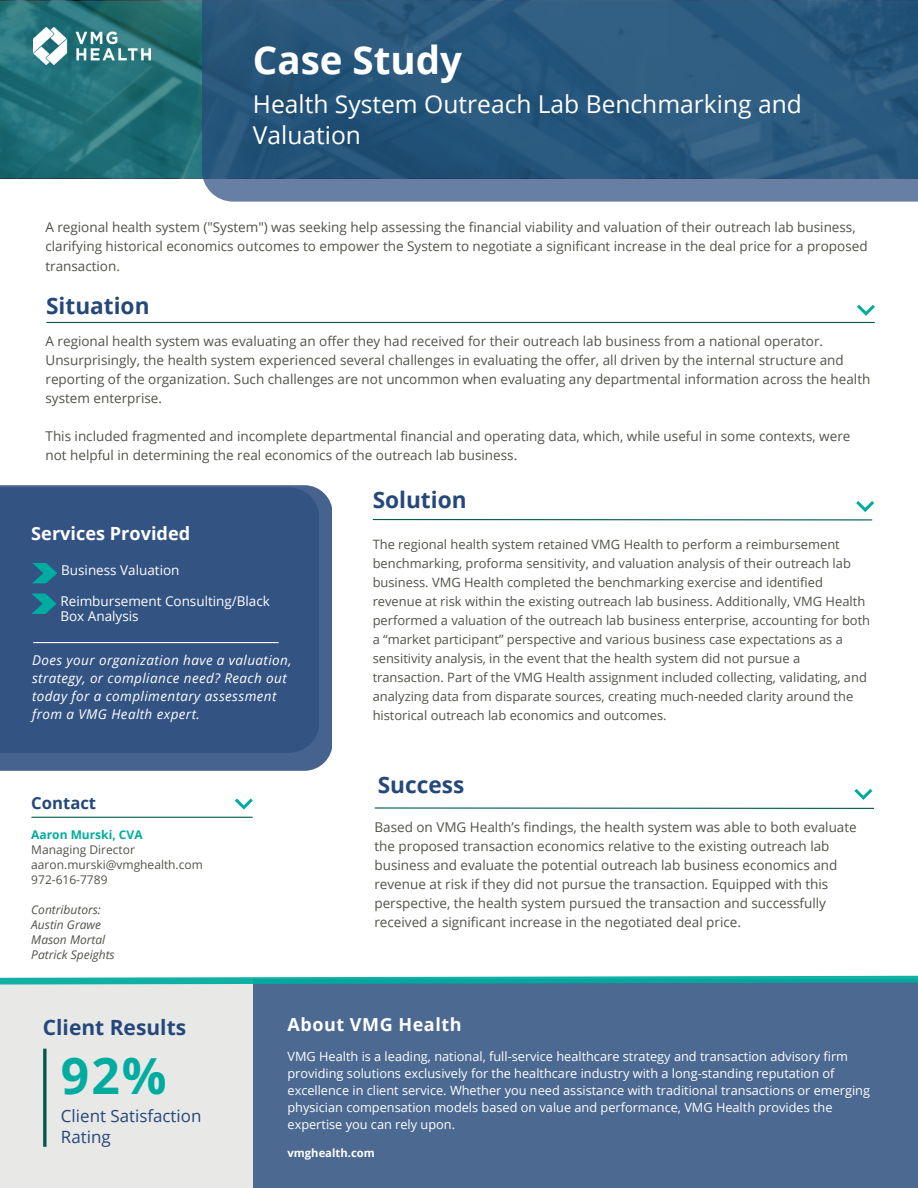
<style>
.page{position:relative;width:918px;height:1188px;background:#fff}
.page>*{position:absolute;margin:0;border:0;box-sizing:border-box;transform-origin:0 0}
.t1{font:700 49.8px "Open Sans";color:#00aca0}
.t2{font:700 38.55px "Open Sans";color:#fff}
.t3{font:24.6px/31.5px "Open Sans";color:#fff}
.t4{font:700 22.65px "Open Sans";color:#25487b}
.t5{font:700 21px "Open Sans";color:#25487b}
.t6{font:700 18.15px "Open Sans";color:#fff}
.t7{font:700 18px "Open Sans";letter-spacing:.03em;color:#fff}
.t8{font:16.95px/21.1px "Open Sans";color:#25487b}
.t9{font:700 16.65px "Open Sans";color:#25487b}
.t10{font:13.5px/19.2px "Open Sans";color:#51534a}
.t11{font:italic 13.5px/18px "Open Sans";letter-spacing:.03em;color:#fff}
.t12{font:13.5px/15.8px "Open Sans";color:#fff}
.t13{font:12.9px/19px "Open Sans";color:#51534a}
.t14{font:12.75px/17px "Open Sans";color:#fff}
.t15{font:12px "Open Sans";color:#51534a}
.t16{font:italic 12px "Open Sans";color:#51534a}
.t17{font:700 12px "Open Sans";color:#00aca0}
.t18{font:700 11.25px "Open Sans";color:#fff}
</style>
<div class="page">
<svg style="left:0;top:1px;width:202px;height:177px;background:#227076"></svg>
<svg style="left:202px;top:0;width:716px;height:202px;background:#305c81"></svg>
<div style="left:0;top:979px;width:253px;height:209px;background:#e8e8e7"></div>
<div style="left:253px;top:979px;width:665px;height:209px;background:#4c6992"></div>
<svg style="left:0;top:976px;width:918px;height:9px"></svg>
<hr style="left:47px;top:322px;width:827px;height:1px;background:#00594c">
<svg style="left:856px;top:501px;width:18px;height:11px"></svg>
<hr style="left:373px;top:519px;width:499px;height:1px;background:#00594c">
<svg style="left:857px;top:305px;width:18px;height:11px"></svg>
<svg style="left:43px;top:1049px;width:4px;height:98px"></svg>
<img style="left:33px;top:28px;width:117px;height:37px">
<svg style="left:0;top:485px;width:332px;height:286px;background:#4d6993"></svg>
<div style="left:0;top:487px;width:319px;height:266px;background:#335383"></div>
<svg style="left:32px;top:563px;width:25px;height:20px"></svg>
<hr style="left:33px;top:642px;width:246px;height:1px;background:#fff">
<svg style="left:854px;top:789px;width:18px;height:11px"></svg>
<hr style="left:375px;top:807px;width:499px;height:2px;background:#00594c">
<svg style="left:235px;top:798px;width:18px;height:12px"></svg>
<hr style="left:32px;top:817px;width:220px;height:1px;background:#00594c">
<svg style="left:31px;top:593px;width:26px;height:21px"></svg>
<h2 class="t2" style="left:253px;top:33px;width:211px">Case Study</h2>
<h6 class="t3" style="left:253px;top:88px;width:551px">Health System Outreach Lab Benchmarking and<br>Valuation</h6>
<h4 class="t10" style="left:45px;top:218px;width:824px">A regional health system ("System") was seeking help assessing the financial viability and valuation of their outreach lab business, clarifying historical economics outcomes to empower the System to negotiate a significant increase in the deal price for a proposed transaction.</h4>
<p class="t4" style="left:46px;top:289px;width:105px">Situation</p>
<p class="t10" style="left:46px;top:332px;width:826px">A regional health system was evaluating an offer they had received for their outreach lab business from a national operator.<br>Unsurprisingly, the health system experienced several challenges in evaluating the offer, all driven by the internal structure and reporting of the organization. Such challenges are not uncommon when evaluating any departmental information across the health system enterprise.</p>
<p class="t10" style="left:46px;top:427px;width:806px">This included fragmented and incomplete departmental financial and operating data, which, while useful in some contexts, were not helpful in determining the real economics of the outreach lab business.</p>
<p class="t6" style="left:31px;top:521px;width:160px">Services Provided</p>
<p class="t12" style="left:61px;top:562px;width:120px">Business Valuation</p>
<p class="t12" style="left:60px;top:593px;width:211px">Reimbursement Consulting/Black<br>Box Analysis</p>
<p class="t11" style="left:32px;top:651px;width:261px">Does your organization have a valuation, strategy, or compliance need? Reach out today for a complimentary assessment from a VMG Health expert.</p>
<h6 class="t9" style="left:31px;top:791px;width:66px">Contact</h6>
<p class="t17" style="left:31px;top:826px;width:113px">Aaron Murski, CVA</p>
<p class="t15" style="left:31px;top:841px;width:105px">Managing Director</p>
<h3 class="t15" style="left:31px;top:856px;width:173px">aaron.murski@vmghealth.com</h3>
<p class="t15" style="left:31px;top:871px;width:78px">972-616-7789</p>
<p class="t16" style="left:31px;top:901px;width:71px">Contributors:</p>
<h3 class="t16" style="left:31px;top:916px;width:71px">Austin Grawe</h3>
<p class="t16" style="left:31px;top:931px;width:75px">Mason Mortal</p>
<p class="t16" style="left:31px;top:946px;width:85px">Patrick Speights</p>
<p class="t4" style="left:373px;top:483px;width:95px">Solution</p>
<h3 class="t13" style="left:373px;top:534px;width:499px">The regional health system retained VMG Health to perform a reimbursement benchmarking, proforma sensitivity, and valuation analysis of their outreach lab business. VMG Health completed the benchmarking exercise and identified revenue at risk within the existing outreach lab business. Additionally, VMG Health performed a valuation of the outreach lab business enterprise, accounting for both a “market participant” perspective and various business case expectations as a sensitivity analysis, in the event that the health system did not pursue a transaction. Part of the VMG Health assignment included collecting, validating, and analyzing data from disparate sources, creating much-needed clarity around the historical outreach lab economics and outcomes.</h3>
<p class="t4" style="left:378px;top:769px;width:88px">Success</p>
<p class="t10" style="left:374px;top:817px;width:484px">Based on VMG Health’s findings, the health system was able to both evaluate the proposed transaction economics relative to the existing outreach lab business and evaluate the potential outreach lab business economics and revenue at risk if they did not pursue the transaction. Equipped with this perspective, the health system pursued the transaction and successfully received a significant increase in the negotiated deal price.</p>
<h6 class="t5" style="left:43px;top:1012px;width:145px">Client Results</h6>
<p class="t7" style="left:288px;top:1012px;width:176px">About VMG Health</p>
<p class="t14" style="left:288px;top:1047px;width:584px">VMG Health is a leading, national, full-service healthcare strategy and transaction advisory firm providing solutions exclusively for the healthcare industry with a long-standing reputation of excellence in client service. Whether you need assistance with traditional transactions or emerging physician compensation models based on value and performance, VMG Health provides the expertise you can rely upon.</p>
<p class="t1" style="left:61px;top:1040px;width:107px">92%</p>
<p class="t8" style="left:61px;top:1105px;width:142px">Client Satisfaction<br>Rating</p>
<p class="t18" style="left:288px;top:1145px;width:89px">vmghealth.com</p>
</div>
